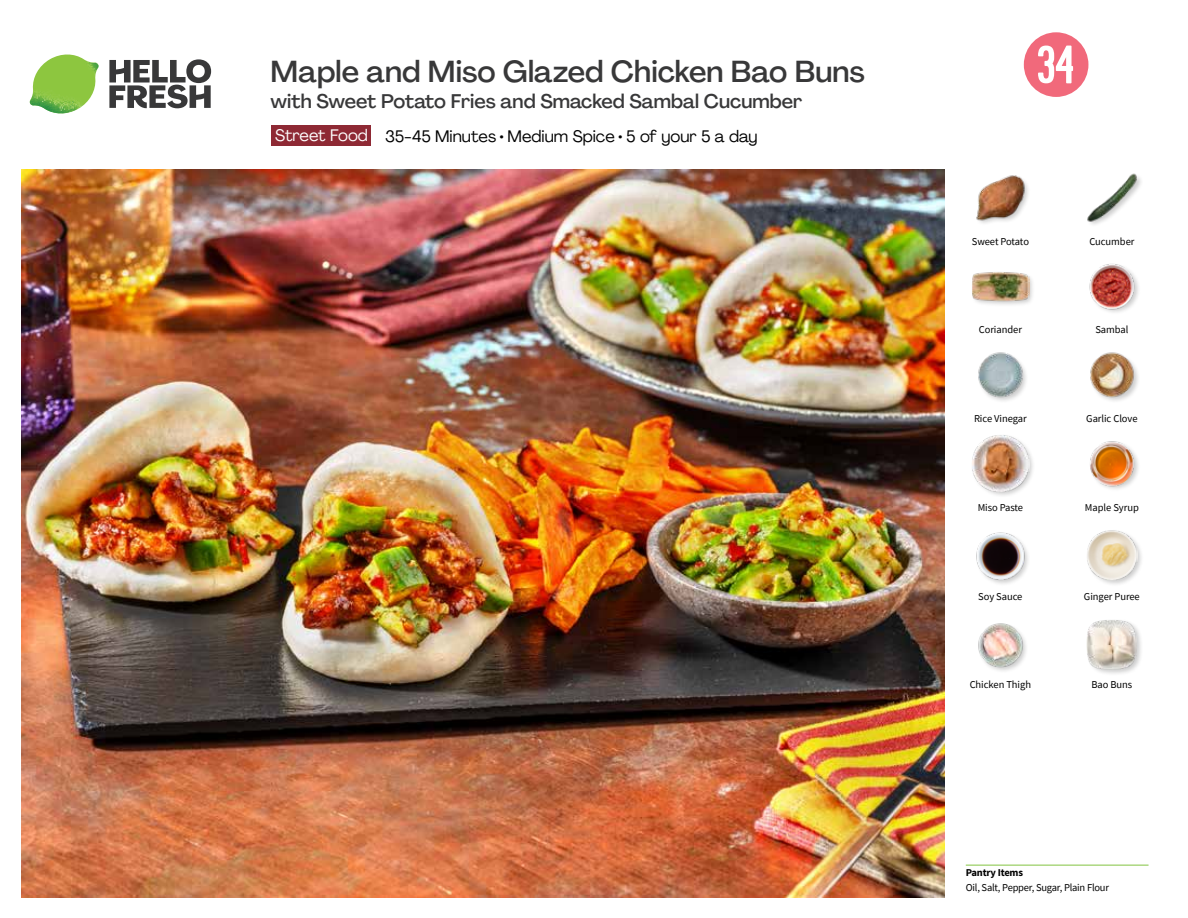
<style>
.page{position:relative;width:1188px;height:918px;background:#fff}
.page>*{position:absolute;margin:0;border:0;box-sizing:border-box;transform-origin:0 0}
.t1{font:54px "Kapra";color:#fff}
.t2{font:500 30px "Agrandir";color:#383839}
.t3{font:500 19.5px "Agrandir";color:#383839}
.t4{font:16.5px "Agrandir";color:#000}
.t5{font:16.5px "Agrandir";letter-spacing:-.005em;color:#fff}
.t6{font:10.5px "Source Sans Pro";letter-spacing:-.005em;color:#000}
.t7{font:700 10.5px "Source Sans Pro";letter-spacing:-.02em;color:#000}
</style>
<div class="page">
<svg style="left:109px;top:59px;width:102px;height:49px"></svg>
<img style="left:30px;top:55px;width:69px;height:59px">
<img style="left:21px;top:170px;width:924px;height:728px">
<hr style="left:966px;top:865px;width:183px;height:1px;background:#82c341">
<div style="left:271px;top:126px;width:100px;height:20px;background:#8e2934"></div>
<img style="left:976px;top:532px;width:52px;height:52px">
<img style="left:978px;top:623px;width:48px;height:48px">
<div style="left:1086px;top:618px;width:58px;height:58px;background:#000;opacity:.2"></div>
<img style="left:1086px;top:619px;width:51px;height:51px">
<div style="left:1086px;top:529px;width:58px;height:58px;background:#000;opacity:.2"></div>
<img style="left:1086px;top:530px;width:51px;height:51px">
<img style="left:978px;top:352px;width:48px;height:49px">
<div style="left:971px;top:434px;width:65px;height:65px;background:#000;opacity:.2"></div>
<img style="left:972px;top:435px;width:57px;height:57px">
<img style="left:1090px;top:441px;width:48px;height:48px">
<img style="left:1090px;top:352px;width:48px;height:49px">
<img style="left:976px;top:175px;width:52px;height:48px">
<div style="left:972px;top:271px;width:64px;height:37px;background:#000;opacity:.2"></div>
<img style="left:972px;top:271px;width:57px;height:37px">
<img style="left:1089px;top:263px;width:50px;height:50px">
<img style="left:1087px;top:173px;width:54px;height:52px">
<svg style="left:1023px;top:32px;width:66px;height:65px"></svg>
<h2 class="t2" style="left:271px;top:53px;width:596px">Maple and Miso Glazed Chicken Bao Buns</h2>
<h3 class="t3" style="left:271px;top:89px;width:533px">with Sweet Potato Fries and Smacked Sambal Cucumber</h3>
<h3 class="t5" style="left:275px;top:125px;width:94px">Street Food</h3>
<h3 class="t4" style="left:385px;top:126px;width:374px">35-45 Minutes • Medium Spice • 5 of your 5 a day</h3>
<h1 class="t1" style="left:1036px;top:34px;width:40px">34</h1>
<p class="t6" style="left:972px;top:234px;width:59px">Sweet Potato</p>
<p class="t6" style="left:1089px;top:234px;width:47px">Cucumber</p>
<p class="t6" style="left:979px;top:323px;width:45px">Coriander</p>
<p class="t6" style="left:1095px;top:323px;width:34px">Sambal</p>
<p class="t6" style="left:974px;top:412px;width:54px">Rice Vinegar</p>
<p class="t6" style="left:1086px;top:412px;width:53px">Garlic Clove</p>
<p class="t6" style="left:978px;top:501px;width:47px">Miso Paste</p>
<p class="t6" style="left:1085px;top:501px;width:55px">Maple Syrup</p>
<p class="t6" style="left:978px;top:589px;width:46px">Soy Sauce</p>
<p class="t6" style="left:1084px;top:589px;width:57px">Ginger Puree</p>
<p class="t6" style="left:970px;top:678px;width:63px">Chicken Thigh</p>
<p class="t6" style="left:1091px;top:678px;width:42px">Bao Buns</p>
<p class="t7" style="left:966px;top:866px;width:59px">Pantry Items</p>
<p class="t6" style="left:966px;top:880px;width:145px">Oil, Salt, Pepper, Sugar, Plain Flour</p>
</div>
